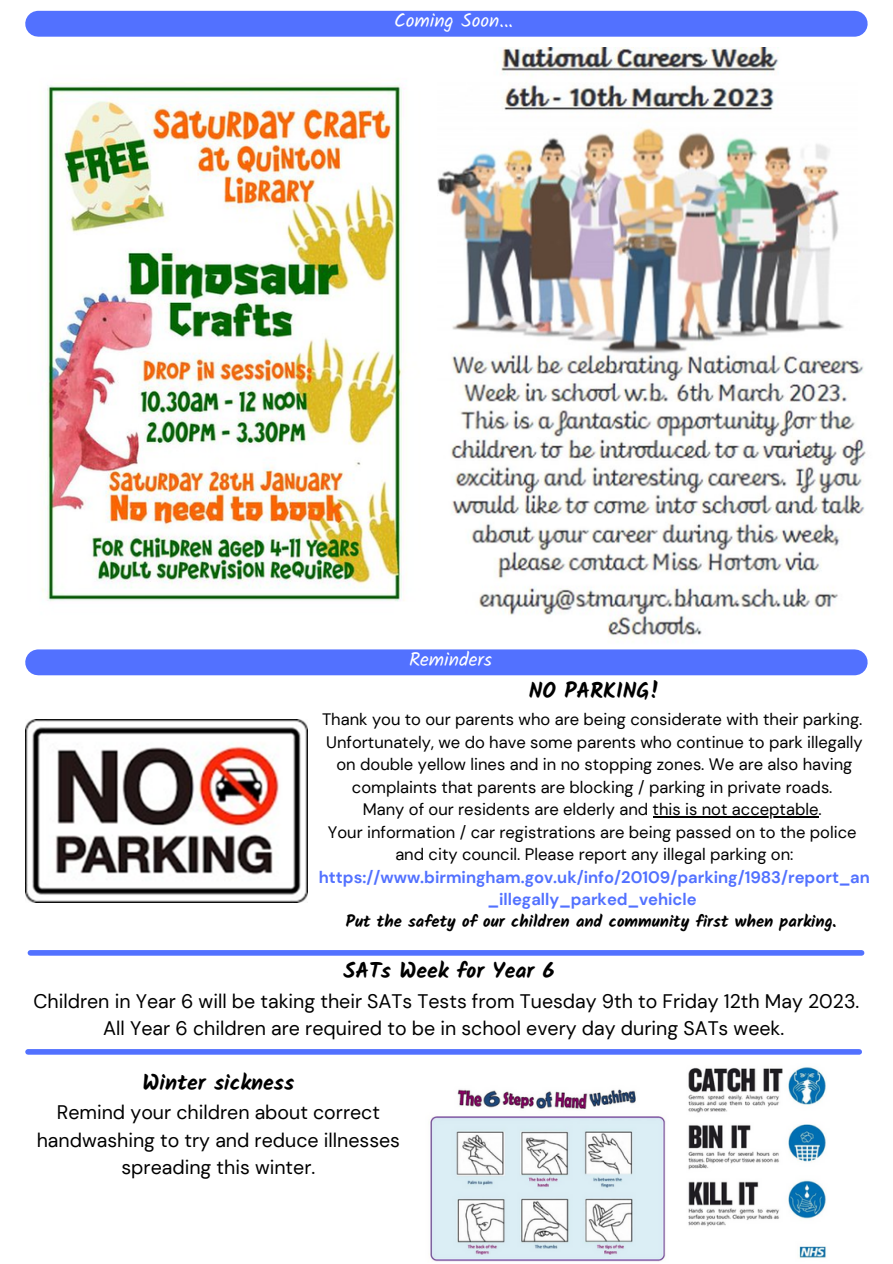
<style>
.page{position:relative;width:893px;height:1264px;background:#fff}
.page>*{position:absolute;margin:0;border:0;box-sizing:border-box;transform-origin:0 0}
.t1{font:700 21.75px "Kalam";color:#000}
.t2{font:19.5px/27.2px "DM Sans";color:#000;text-align:center}
.t3{font:19.2px "Kalam";color:#fff}
.t4{font:16.5px/22.5px "DM Sans";color:#000;text-align:center}
.t5{font:700 16.5px/22.5px "DM Sans";color:#5271ff;text-align:center}
.t6{font:700 16.5px "Kalam";color:#000}
</style>
<div class="page">
<img style="left:438px;top:47px;width:428px;height:603px">
<div style="left:38px;top:11px;width:816px;height:26px;background:#5271ff"></div>
<div style="left:38px;top:649px;width:816px;height:26px;background:#5271ff"></div>
<img style="left:25px;top:720px;width:282px;height:182px">
<div style="left:30px;top:950px;width:831px;height:5px;background:#5271ff"></div>
<div style="left:28px;top:1049px;width:831px;height:5px;background:#5271ff"></div>
<img style="left:42px;top:83px;width:363px;height:519px">
<img style="left:430px;top:1067px;width:396px;height:195px">
<hr style="left:652px;top:816px;width:166px;height:1px;background:#000">
<p class="t3" style="left:394px;top:9px;width:120px">Coming Soon...</p>
<p class="t3" style="left:409px;top:648px;width:84px">Reminders</p>
<h1 class="t1" style="left:529px;top:678px;width:133px">NO PARKING!</h1>
<p class="t4" style="left:322px;top:708px;width:542px">Thank you to our parents who are being considerate with their parking.<br>Unfortunately, we do have some parents who continue to park illegally on double yellow lines and in no stopping zones. We are also having complaints that parents are blocking / parking in private roads.<br>Many of our residents are elderly and this is not acceptable.<br>Your information / car registrations are being passed on to the police and city council. Please report any illegal parking on:</p>
<p class="t5" style="left:319px;top:866px;width:552px">https://www.birmingham.gov.uk/info/20109/parking/1983/report_an _illegally_parked_vehicle</p>
<p class="t6" style="left:346px;top:911px;width:492px">Put the safety of our children and community first when parking.</p>
<h1 class="t1" style="left:343px;top:957px;width:213px">SATs Week for Year 6</h1>
<p class="t2" style="left:33px;top:987px;width:827px">Children in Year 6 will be taking their SATs Tests from Tuesday 9th to Friday 12th May 2023.<br>All Year 6 children are required to be in school every day during SATs week.</p>
<h1 class="t1" style="left:142px;top:1069px;width:153px">Winter sickness</h1>
<p class="t2" style="left:37px;top:1099px;width:365px">Remind your children about correct handwashing to try and reduce illnesses spreading this winter.</p>
</div>
